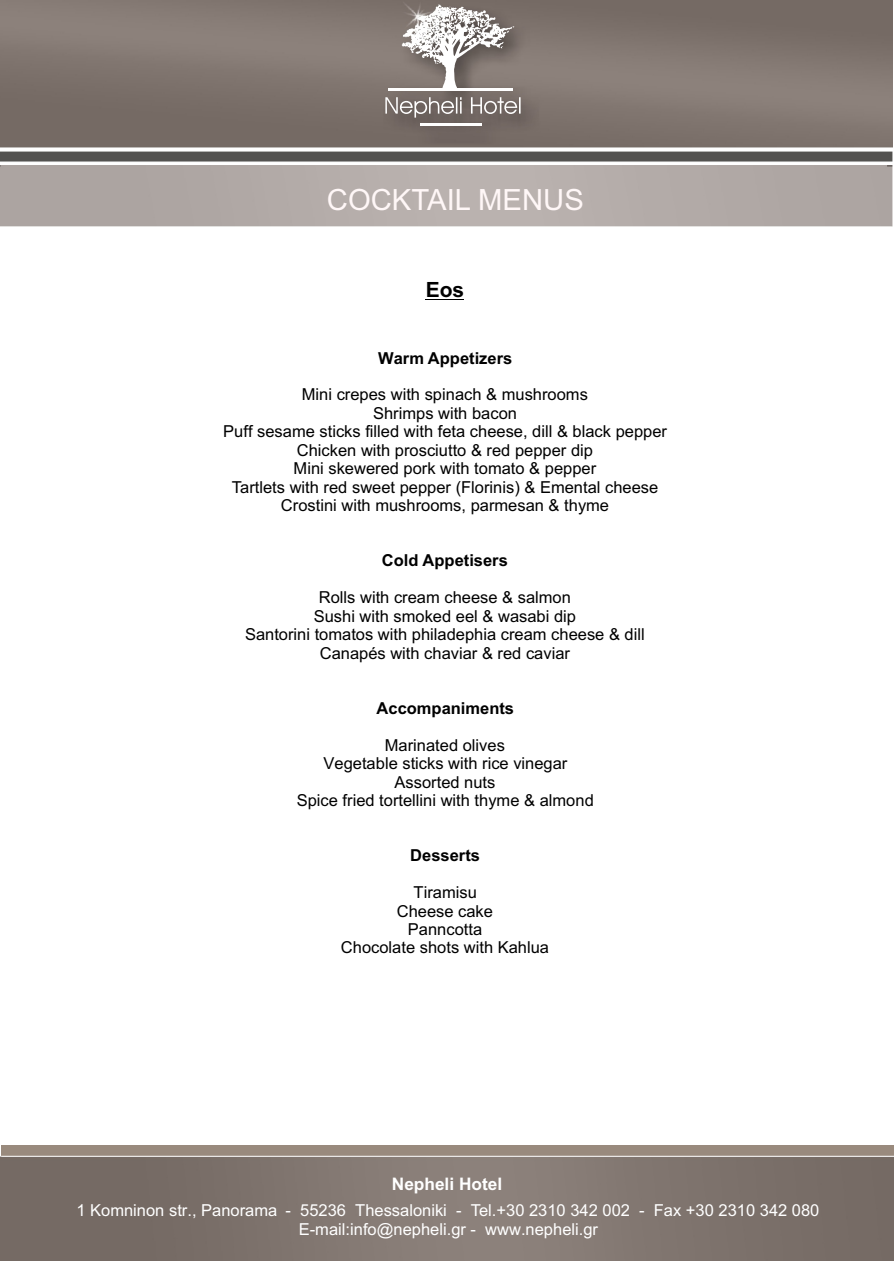
<style>
.page{position:relative;width:894px;height:1263px;background:#fff}
.page>*{position:absolute;margin:0;border:0;box-sizing:border-box;transform-origin:0 0}
.t1{font:29.25px "Arial";color:#fff7f7}
.t2{font:700 21px "Arial";color:#000}
.t3{font:700 17.25px "Arial";color:#fff}
.t4{font:16.5px/18.5px "Arial";color:#000;text-align:center}
.t5{font:16.5px/20px "Arial";color:#fff;text-align:center}
.t6{font:700 16.5px "Arial";color:#000}
</style>
<div class="page">
<img style="left:0;top:1157px;width:893px;height:104px">
<div style="left:1px;top:1145px;width:893px;height:12px;background:#998a7d"></div>
<img style="left:0;top:0;width:893px;height:148px">
<img style="left:384px;top:3px;width:156px;height:142px">
<hr style="left:389px;top:88px;width:124px;height:3px;background:#fff">
<hr style="left:420px;top:124px;width:62px;height:2px;background:#fff">
<svg style="left:385px;top:97px;width:136px;height:21px;background:#8f8783"></svg>
<svg style="left:402px;top:5px;width:112px;height:84px"></svg>
<img style="left:393px;top:0;width:55px;height:44px">
<img style="left:0;top:152px;width:893px;height:74px">
<hr style="left:0;top:162px;width:893px;height:4px;background:#fff">
<hr style="left:1px;top:165px;width:886px;height:2px;background:#fff">
<hr style="left:1px;top:1156px;width:893px;height:1px;background:#fff">
<hr style="left:426px;top:299px;width:38px;height:1px;background:#000">
<h1 class="t1" style="left:327px;top:189px;width:258px">COCKTAIL MENUS</h1>
<p class="t2" style="left:426px;top:282px;width:40px">Eos</p>
<p class="t6" style="left:378px;top:352px;width:136px">Warm Appetizers</p>
<p class="t4" style="left:223px;top:387px;width:445px">Mini crepes with spinach &amp; mushrooms<br>Shrimps with bacon<br>Puff sesame sticks filled with feta cheese, dill &amp; black pepper Chicken with prosciutto &amp; red pepper dip<br>Mini skewered pork with tomato &amp; pepper<br>Tartlets with red sweet pepper (Florinis) &amp; Emental cheese Crostini with mushrooms, parmesan &amp; thyme</p>
<p class="t6" style="left:382px;top:554px;width:127px">Cold Appetisers</p>
<p class="t4" style="left:245px;top:590px;width:401px">Rolls with cream cheese &amp; salmon<br>Sushi with smoked eel &amp; wasabi dip<br>Santorini tomatos with philadephia cream cheese &amp; dill Canapés with chaviar &amp; red caviar</p>
<p class="t6" style="left:377px;top:702px;width:139px">Accompaniments</p>
<p class="t4" style="left:297px;top:737px;width:299px">Marinated olives<br>Vegetable sticks with rice vinegar<br>Assorted nuts<br>Spice fried tortellini with thyme &amp; almond</p>
<p class="t6" style="left:410px;top:849px;width:71px">Desserts</p>
<p class="t4" style="left:341px;top:885px;width:210px">Tiramisu<br>Cheese cake<br>Panncotta<br>Chocolate shots with Kahlua</p>
<p class="t3" style="left:392px;top:1177px;width:112px">Nepheli Hotel</p>
<p class="t5" style="left:76px;top:1201px;width:745px">1 Komninon str., Panorama - 55236 Thessaloniki - Tel.+30 2310 342 002 - Fax +30 2310 342 080<br>E-mail:info@nepheli.gr - www.nepheli.gr</p>
</div>
